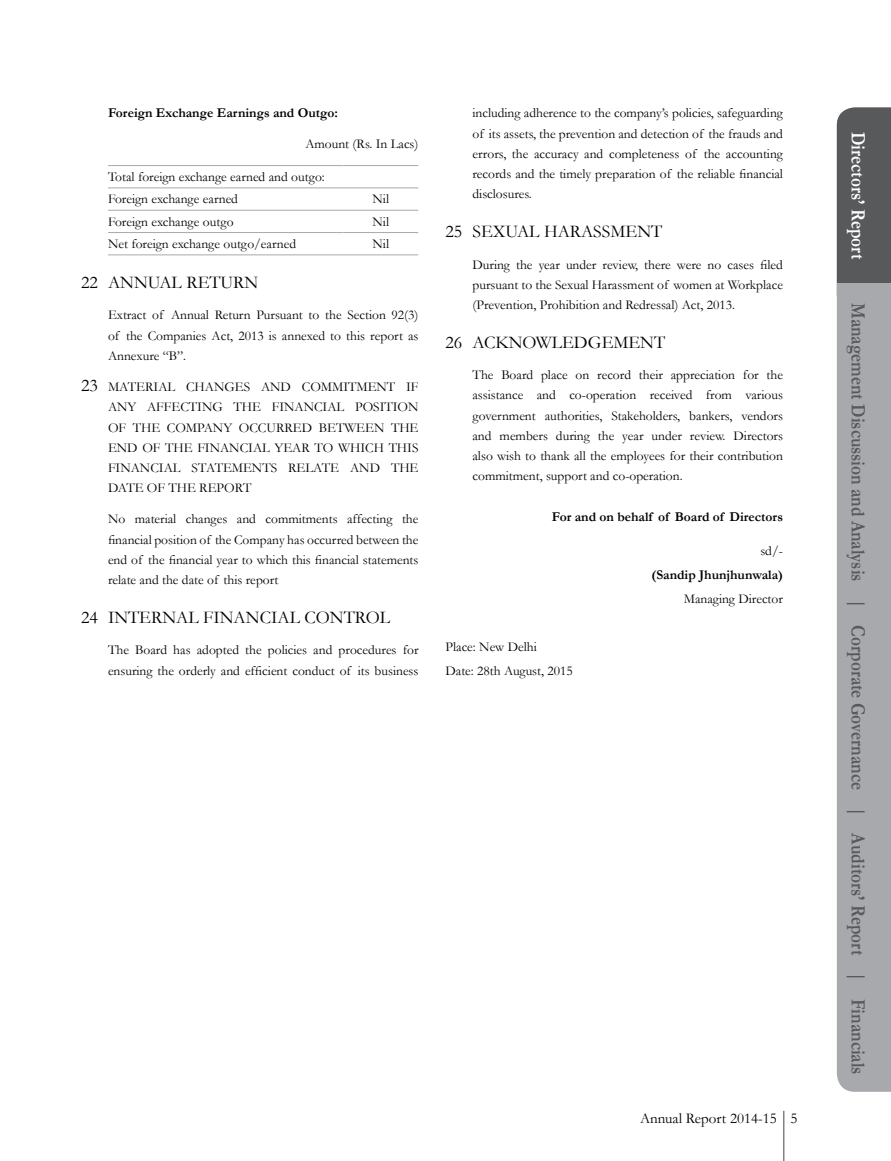
<style>
.page{position:relative;width:891px;height:1161px;background:#fff}
.page>*{position:absolute;margin:0;border:0;box-sizing:border-box;transform-origin:0 0}
.t1{font:700 20.25px "Garamond";color:#58595b;scale:.85 1}
.t2{font:18px "Garamond";color:#000}
.t3{font:15px "Garamond";color:#000}
.t4{font:13.5px/20.2px "Garamond";color:#000;text-align:justify}
.t5{font:700 13.5px "Garamond";color:#000}
.s1{font-size:18px}
.s2{color:#fff}
</style>
<div class="page">
<div style="left:837px;top:603px;width:54px;height:489px;background:#a7a9ac"></div>
<div style="left:837px;top:107px;width:54px;height:176px;background:#58595b"></div>
<div style="left:837px;top:283px;width:54px;height:320px;background:#a7a9ac"></div>
<hr style="left:783px;top:1111px;width:1px;height:50px;background:#808285">
<hr style="left:108px;top:165px;width:235px;height:1px;background:#a7a9ac">
<hr style="left:343px;top:165px;width:75px;height:1px;background:#a7a9ac">
<hr style="left:108px;top:188px;width:235px;height:1px;background:#a7a9ac">
<hr style="left:343px;top:188px;width:75px;height:1px;background:#a7a9ac">
<hr style="left:108px;top:210px;width:235px;height:1px;background:#a7a9ac">
<hr style="left:343px;top:210px;width:75px;height:1px;background:#a7a9ac">
<hr style="left:108px;top:232px;width:235px;height:1px;background:#a7a9ac">
<hr style="left:343px;top:232px;width:75px;height:1px;background:#a7a9ac">
<hr style="left:108px;top:255px;width:235px;height:1px;background:#a7a9ac">
<hr style="left:343px;top:255px;width:75px;height:1px;background:#a7a9ac">
<p class="t5" style="left:108px;top:104px;width:232px">Foreign Exchange Earnings and Outgo:</p>
<p class="t4" style="left:305px;top:134px;width:115px">Amount (Rs. In Lacs)</p>
<p class="t4" style="left:108px;top:165px;width:218px;line-height:22.4px">Total foreign exchange earned and outgo:<br>Foreign exchange earned</p>
<p class="t4" style="left:373px;top:189px;width:18px">Nil</p>
<p class="t4" style="left:108px;top:211px;width:127px">Foreign exchange outgo</p>
<p class="t4" style="left:373px;top:211px;width:18px">Nil</p>
<p class="t4" style="left:108px;top:233px;width:190px">Net foreign exchange outgo/earned</p>
<p class="t4" style="left:373px;top:233px;width:18px">Nil</p>
<h2 class="t2" style="left:81px;top:271px;width:179px">22 ANNUAL RETURN</h2>
<p class="t4" style="left:108px;top:305px;width:312px">Extract of Annual Return Pursuant to the Section 92(3) of the Companies Act, 2013 is annexed to this report as Annexure “B”.</p>
<p class="t4" style="left:108px;top:376px;width:312px;text-indent:-27px"><span class="s1">23</span> MATERIAL CHANGES AND COMMITMENT IF ANY AFFECTING THE FINANCIAL POSITION OF THE COMPANY OCCURRED BETWEEN THE END OF THE FINANCIAL YEAR TO WHICH THIS FINANCIAL STATEMENTS RELATE AND THE DATE OF THE REPORT</p>
<p class="t4" style="left:108px;top:509px;width:312px">No material changes and commitments affecting the financial position of the Company has occurred between the end of the financial year to which this financial statements relate and the date of this report</p>
<h2 class="t2" style="left:81px;top:605px;width:311px">24 INTERNAL FINANCIAL CONTROL</h2>
<p class="t4" style="left:108px;top:640px;width:312px">The Board has adopted the policies and procedures for ensuring the orderly and efficient conduct of its business</p>
<p class="t4" style="left:472px;top:103px;width:312px">including adherence to the company’s policies, safeguarding of its assets, the prevention and detection of the frauds and errors, the accuracy and completeness of the accounting records and the timely preparation of the reliable financial disclosures.</p>
<h2 class="t2" style="left:446px;top:220px;width:218px">25 SEXUAL HARASSMENT</h2>
<p class="t4" style="left:472px;top:254px;width:312px">During the year under review, there were no cases filed pursuant to the Sexual Harassment of women at Workplace (Prevention, Prohibition and Redressal) Act, 2013.</p>
<h2 class="t2" style="left:446px;top:330px;width:221px">26 ACKNOWLEDGEMENT</h2>
<p class="t4" style="left:472px;top:365px;width:312px">The Board place on record their appreciation for the assistance and co-operation received from various government authorities, Stakeholders, bankers, vendors and members during the year under review. Directors also wish to thank all the employees for their contribution commitment, support and co-operation.</p>
<p class="t5" style="left:552px;top:508px;width:233px">For and on behalf of Board of Directors</p>
<p class="t4" style="left:760px;top:540px;width:24px">sd/-</p>
<p class="t5" style="left:652px;top:565px;width:133px">(Sandip Jhunjhunwala)</p>
<p class="t4" style="left:684px;top:588px;width:101px">Managing Director</p>
<p class="t4" style="left:446px;top:634px;width:129px;line-height:24px">Place: New Delhi<br>Date: 28th August, 2015</p>
<p class="t3" style="left:640px;top:1108px;width:159px">Annual Report 2014-15 5</p>
<h1 class="t1" style="left:872px;top:132px;width:1110px;rotate:90deg"><span class="s2">Directors’ Report</span> | Management Discussion and Analysis | Corporate Governance | Auditors’ Report | Financials</h1>
</div>
